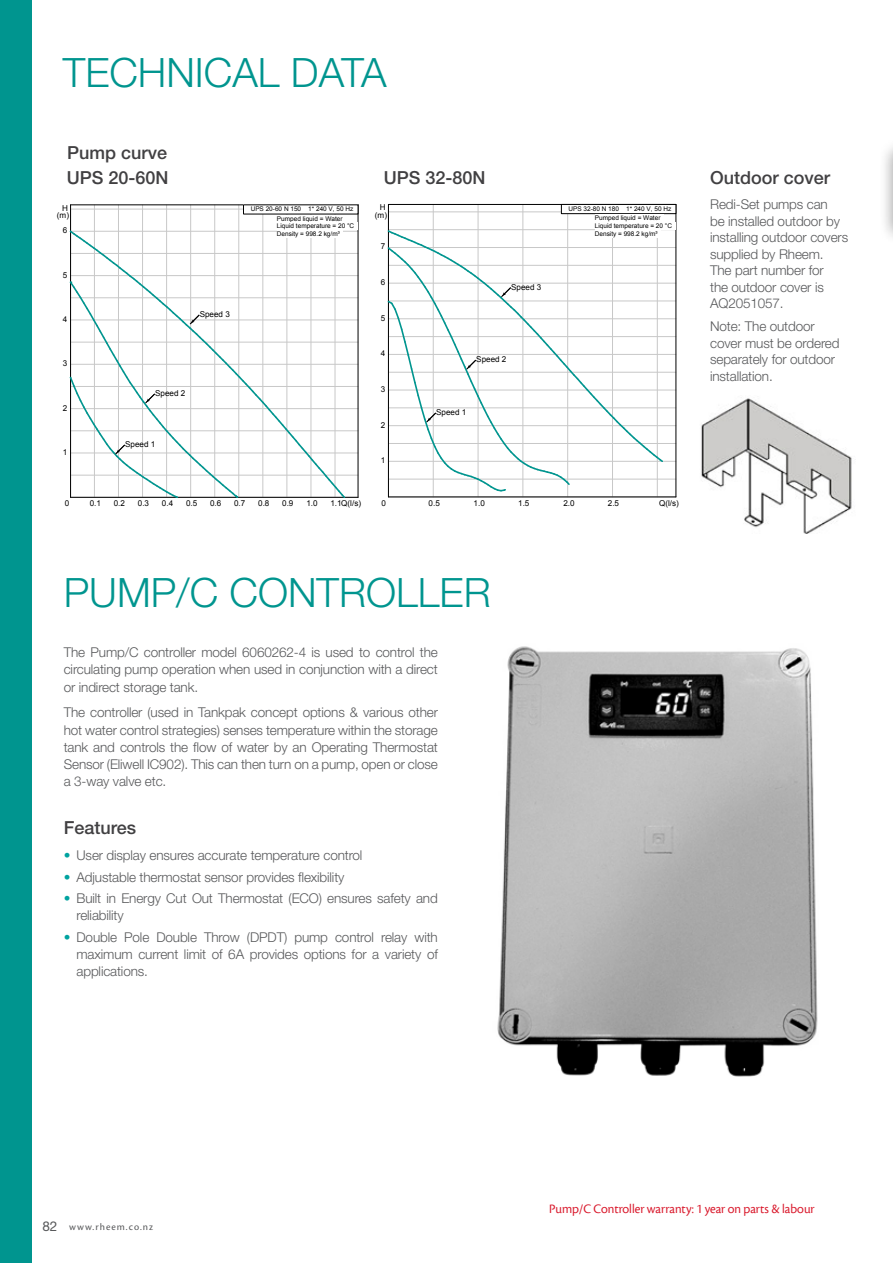
<style>
.page{position:relative;width:893px;height:1263px;background:#fff}
.page>*{position:absolute;margin:0;border:0;box-sizing:border-box;transform-origin:0 0}
.t1{font:300 40.5px "Helvetica Neue";color:#00958f}
.t2{font:500 18px "Helvetica Neue";color:#414042}
.t3{font:300 13.5px/17.2px "Helvetica Neue";letter-spacing:-.01em;color:#58595b;text-align:justify}
.t4{font:13.5px "Cronos Display";color:#d9182b}
.t5{font:10.2px "Cronos Pro";letter-spacing:.1em;color:#58595b}
.t6{font:8.1px/7.6px "Arial";color:#010101;text-align:center}
.t7{font:6.45px/9.3px "Arial";color:#010101}
.s1{color:#00a3a0}
.s2{font-family:"Helvetica Neue";font-size:13.5px}
</style>
<div class="page">
<div style="left:879px;top:138px;width:14px;height:107px;background:#000;opacity:.4"></div>
<hr style="left:892px;top:139px;width:1px;height:79px;background:#00958f">
<hr style="left:433px;top:205px;width:1px;height:292px;background:#c8c8c8">
<hr style="left:478px;top:205px;width:1px;height:292px;background:#c8c8c8">
<hr style="left:523px;top:205px;width:1px;height:292px;background:#c8c8c8">
<hr style="left:567px;top:205px;width:1px;height:292px;background:#c8c8c8">
<hr style="left:612px;top:205px;width:1px;height:292px;background:#c8c8c8">
<hr style="left:657px;top:205px;width:1px;height:292px;background:#c8c8c8">
<hr style="left:389px;top:479px;width:287px;height:1px;background:#c8c8c8">
<hr style="left:389px;top:461px;width:287px;height:1px;background:#c8c8c8">
<hr style="left:389px;top:443px;width:287px;height:1px;background:#c8c8c8">
<hr style="left:389px;top:425px;width:287px;height:1px;background:#c8c8c8">
<hr style="left:389px;top:408px;width:287px;height:1px;background:#c8c8c8">
<hr style="left:389px;top:390px;width:287px;height:1px;background:#c8c8c8">
<hr style="left:389px;top:372px;width:287px;height:1px;background:#c8c8c8">
<hr style="left:389px;top:354px;width:287px;height:1px;background:#c8c8c8">
<hr style="left:389px;top:336px;width:287px;height:1px;background:#c8c8c8">
<hr style="left:389px;top:318px;width:287px;height:1px;background:#c8c8c8">
<hr style="left:389px;top:301px;width:287px;height:1px;background:#c8c8c8">
<hr style="left:389px;top:283px;width:287px;height:1px;background:#c8c8c8">
<hr style="left:389px;top:265px;width:287px;height:1px;background:#c8c8c8">
<hr style="left:389px;top:247px;width:287px;height:1px;background:#c8c8c8">
<hr style="left:389px;top:229px;width:287px;height:1px;background:#c8c8c8">
<hr style="left:389px;top:212px;width:287px;height:1px;background:#c8c8c8">
<hr style="left:388px;top:204px;width:288px;height:1px;background:#010101">
<hr style="left:676px;top:204px;width:1px;height:293px;background:#010101">
<hr style="left:388px;top:497px;width:288px;height:1px;background:#010101">
<hr style="left:388px;top:204px;width:1px;height:293px;background:#010101">
<div style="left:561px;top:204px;width:115px;height:10px;background:#fff"></div>
<div style="left:561px;top:204px;width:115px;height:10px;border:1px solid #010101"></div>
<div style="left:595px;top:214px;width:69px;height:8px;background:#fff"></div>
<div style="left:595px;top:222px;width:80px;height:8px;background:#fff"></div>
<svg style="left:387px;top:229px;width:277px;height:263px"></svg>
<hr style="left:94px;top:205px;width:1px;height:292px;background:#c8c8c8">
<hr style="left:118px;top:205px;width:1px;height:292px;background:#c8c8c8">
<hr style="left:142px;top:205px;width:1px;height:292px;background:#c8c8c8">
<hr style="left:166px;top:205px;width:1px;height:292px;background:#c8c8c8">
<hr style="left:190px;top:205px;width:1px;height:292px;background:#c8c8c8">
<hr style="left:214px;top:205px;width:1px;height:292px;background:#c8c8c8">
<hr style="left:239px;top:205px;width:1px;height:292px;background:#c8c8c8">
<hr style="left:263px;top:205px;width:1px;height:292px;background:#c8c8c8">
<hr style="left:287px;top:205px;width:1px;height:292px;background:#c8c8c8">
<hr style="left:311px;top:205px;width:1px;height:292px;background:#c8c8c8">
<hr style="left:335px;top:205px;width:1px;height:292px;background:#c8c8c8">
<hr style="left:71px;top:475px;width:287px;height:1px;background:#c8c8c8">
<hr style="left:71px;top:453px;width:287px;height:1px;background:#c8c8c8">
<hr style="left:71px;top:430px;width:287px;height:1px;background:#c8c8c8">
<hr style="left:71px;top:408px;width:287px;height:1px;background:#c8c8c8">
<hr style="left:71px;top:386px;width:287px;height:1px;background:#c8c8c8">
<hr style="left:71px;top:364px;width:287px;height:1px;background:#c8c8c8">
<hr style="left:71px;top:342px;width:287px;height:1px;background:#c8c8c8">
<hr style="left:71px;top:320px;width:287px;height:1px;background:#c8c8c8">
<hr style="left:71px;top:297px;width:287px;height:1px;background:#c8c8c8">
<hr style="left:71px;top:275px;width:287px;height:1px;background:#c8c8c8">
<hr style="left:71px;top:253px;width:287px;height:1px;background:#c8c8c8">
<hr style="left:71px;top:231px;width:287px;height:1px;background:#c8c8c8">
<hr style="left:71px;top:209px;width:287px;height:1px;background:#c8c8c8">
<hr style="left:71px;top:205px;width:287px;height:1px;background:#010101">
<hr style="left:358px;top:205px;width:1px;height:292px;background:#010101">
<hr style="left:71px;top:497px;width:287px;height:1px;background:#010101">
<hr style="left:70px;top:205px;width:1px;height:292px;background:#010101">
<div style="left:243px;top:205px;width:115px;height:9px;background:#fff"></div>
<div style="left:277px;top:215px;width:69px;height:8px;background:#fff"></div>
<div style="left:277px;top:223px;width:80px;height:7px;background:#fff"></div>
<svg style="left:69px;top:229px;width:278px;height:269px"></svg>
<img style="left:701px;top:398px;width:151px;height:136px">
<img style="left:497px;top:646px;width:321px;height:431px">
<div style="left:0;top:0;width:32px;height:1263px;background:#00958f"></div>
<h1 class="t1" style="left:63px;top:48px;width:325px">TECHNICAL DATA</h1>
<h2 class="t2" style="left:67px;top:142px;width:102px">Pump curve</h2>
<h2 class="t2" style="left:67px;top:167px;width:103px">UPS 20-60N</h2>
<h2 class="t2" style="left:384px;top:167px;width:103px">UPS 32-80N</h2>
<p class="t6" style="left:57px;top:204px;width:14px">H (m)</p>
<p class="t6" style="left:63px;top:227px;width:6px">6</p>
<p class="t6" style="left:63px;top:271px;width:6px">5</p>
<p class="t6" style="left:63px;top:315px;width:6px">4</p>
<p class="t6" style="left:63px;top:360px;width:6px">3</p>
<p class="t6" style="left:63px;top:404px;width:6px">2</p>
<p class="t6" style="left:63px;top:448px;width:6px">1</p>
<p class="t6" style="left:200px;top:310px;width:32px">Speed 3</p>
<p class="t6" style="left:155px;top:389px;width:32px">Speed 2</p>
<p class="t6" style="left:125px;top:440px;width:32px">Speed 1</p>
<p class="t7" style="left:277px;top:205px;width:78px;text-indent:-26px">UPS 20-60 N 150 1* 240 V, 50 Hz<br>Pumped liquid = Water</p>
<p class="t7" style="left:277px;top:222px;width:79px;line-height:7.6px">Liquid temperature = 20 °C<br>Density = 998.2 kg/m³</p>
<p class="t6" style="left:375px;top:204px;width:14px">H (m)</p>
<p class="t6" style="left:381px;top:243px;width:6px">7</p>
<p class="t6" style="left:381px;top:279px;width:6px">6</p>
<p class="t6" style="left:381px;top:314px;width:6px">5</p>
<p class="t6" style="left:381px;top:350px;width:6px">4</p>
<p class="t6" style="left:381px;top:386px;width:6px">3</p>
<p class="t6" style="left:381px;top:421px;width:6px">2</p>
<p class="t6" style="left:381px;top:457px;width:6px">1</p>
<p class="t6" style="left:511px;top:283px;width:32px">Speed 3</p>
<p class="t6" style="left:476px;top:355px;width:32px">Speed 2</p>
<p class="t6" style="left:436px;top:408px;width:32px">Speed 1</p>
<p class="t7" style="left:595px;top:204px;width:78px;text-indent:-26px">UPS 32-80 N 180 1* 240 V, 50 Hz<br>Pumped liquid = Water</p>
<p class="t7" style="left:595px;top:222px;width:79px;line-height:7.6px">Liquid temperature = 20 °C<br>Density = 998.2 kg/m³</p>
<p class="t6" style="left:65px;top:499px;width:6px">0</p>
<p class="t6" style="left:90px;top:499px;width:13px">0.1</p>
<p class="t6" style="left:114px;top:499px;width:13px">0.2</p>
<p class="t6" style="left:138px;top:499px;width:13px">0.3</p>
<p class="t6" style="left:162px;top:499px;width:13px">0.4</p>
<p class="t6" style="left:186px;top:499px;width:13px">0.5</p>
<p class="t6" style="left:210px;top:499px;width:13px">0.6</p>
<p class="t6" style="left:234px;top:499px;width:13px">0.7</p>
<p class="t6" style="left:258px;top:499px;width:13px">0.8</p>
<p class="t6" style="left:282px;top:499px;width:13px">0.9</p>
<p class="t6" style="left:306px;top:499px;width:13px">1.0</p>
<p class="t6" style="left:330px;top:499px;width:32px">1.1Q(l/s)</p>
<p class="t6" style="left:382px;top:500px;width:6px">0</p>
<p class="t6" style="left:429px;top:500px;width:13px">0.5</p>
<p class="t6" style="left:474px;top:500px;width:13px">1.0</p>
<p class="t6" style="left:518px;top:500px;width:13px">1.5</p>
<p class="t6" style="left:563px;top:500px;width:13px">2.0</p>
<p class="t6" style="left:608px;top:500px;width:13px">2.5</p>
<p class="t6" style="left:659px;top:500px;width:21px">Q(l/s)</p>
<h1 class="t1" style="left:64px;top:568px;width:428px">PUMP/C CONTROLLER</h1>
<p class="t3" style="left:64px;top:643px;width:376px">The Pump/C controller model 6060262-4 is used to control the circulating pump operation when used in conjunction with a direct or indirect storage tank.</p>
<p class="t3" style="left:64px;top:703px;width:376px">The controller (used in Tankpak concept options &amp; various other hot water control strategies) senses temperature within the storage tank and controls the flow of water by an Operating Thermostat Sensor (Eliwell IC902). This can then turn on a pump, open or close a 3-way valve etc.</p>
<h2 class="t2" style="left:64px;top:817px;width:74px">Features</h2>
<p class="t3" style="left:64px;top:846px;width:300px"><span class="s1">•</span> User display ensures accurate temperature control</p>
<p class="t3" style="left:64px;top:868px;width:282px"><span class="s1">•</span> Adjustable thermostat sensor provides flexibility</p>
<p class="t3" style="left:77px;top:889px;width:363px;text-indent:-13px"><span class="s1">•</span> Built in Energy Cut Out Thermostat (ECO) ensures safety and reliability</p>
<p class="t3" style="left:77px;top:928px;width:363px;text-indent:-13px"><span class="s1">•</span> Double Pole Double Throw (DPDT) pump control relay with maximum current limit of 6A provides options for a variety of applications.</p>
<h2 class="t2" style="left:710px;top:167px;width:122px">Outdoor cover</h2>
<p class="t3" style="left:710px;top:196px;width:140px;line-height:16.5px;text-align:left">Redi-Set pumps can<br>be installed outdoor by installing outdoor covers supplied by Rheem.<br>The part number for<br>the outdoor cover is<br>AQ2051057.</p>
<p class="t3" style="left:710px;top:318px;width:131px;line-height:16.5px;text-align:left">Note: The outdoor cover must be ordered separately for outdoor installation.</p>
<p class="t5" style="left:43px;top:1220px;width:112px"><span class="s2">82</span> www.rheem.co.nz</p>
<p class="t4" style="left:549px;top:1202px;width:267px">Pump/C Controller warranty: 1 year on parts &amp; labour</p>
</div>
